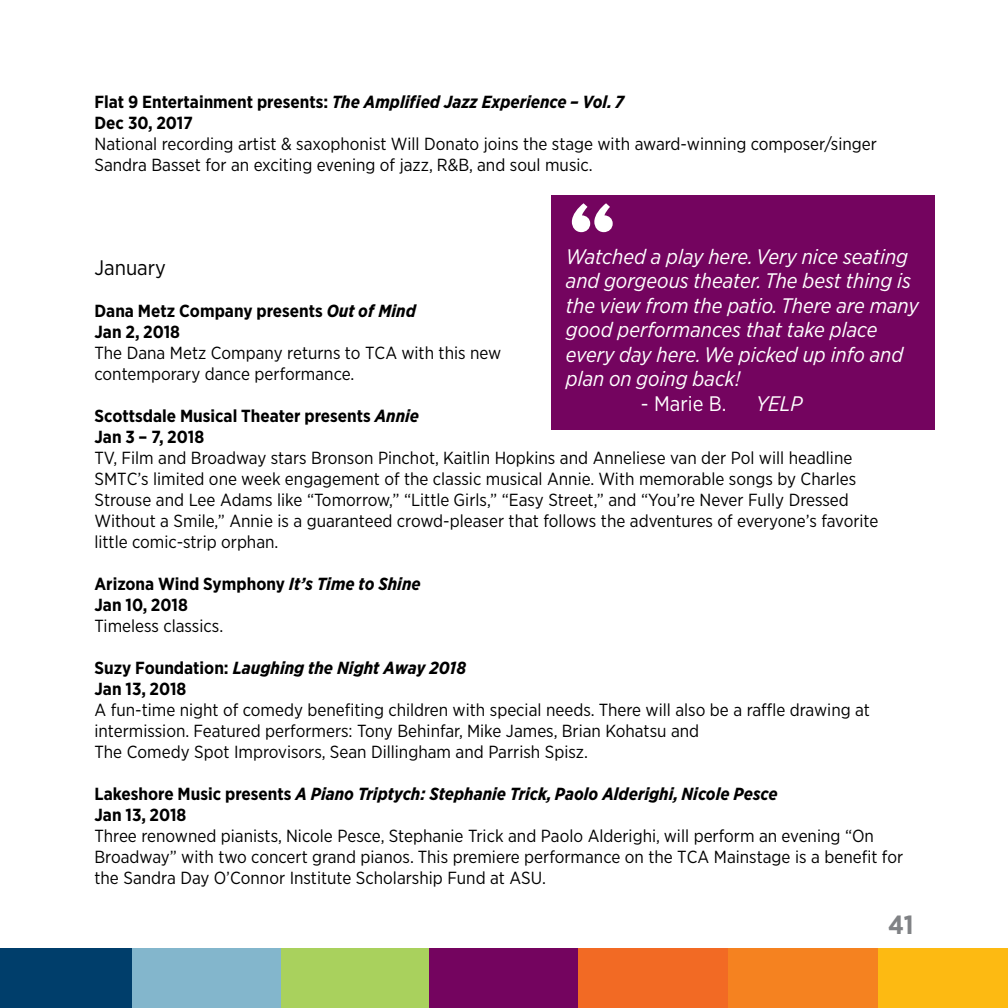
<style>
.page{position:relative;width:1008px;height:1008px;background:#fff}
.page>*{position:absolute;margin:0;border:0;box-sizing:border-box;transform-origin:0 0}
.t1{font:700 87.5px "Aachen Std";color:#fff}
.t2{font:700 26.25px "Gotham Narrow";color:#808285}
.t3{font:italic 21px/24.5px "Gotham Narrow";color:#fff}
.t4{font:21px "Gotham Narrow";color:#fff}
.t5{font:21px "Gotham Narrow";color:#000}
.t6{font:17.5px/21px "Gotham Narrow";color:#000}
.t7{font:700 17.5px/21px "Gotham Narrow";color:#000}
.t8{font:italic 700 17.5px/21px "Gotham Narrow";color:#000}
.s1{font-style:italic}
.s2{font-style:normal}
</style>
<div class="page">
<div style="left:0;top:948px;width:133px;height:60px;background:#003e6b"></div>
<div style="left:132px;top:948px;width:151px;height:60px;background:#83b6cc"></div>
<div style="left:281px;top:948px;width:151px;height:60px;background:#a9d15d"></div>
<div style="left:429px;top:948px;width:151px;height:60px;background:#74045f"></div>
<div style="left:578px;top:948px;width:151px;height:60px;background:#f26a24"></div>
<div style="left:728px;top:948px;width:151px;height:60px;background:#f58220"></div>
<div style="left:878px;top:948px;width:130px;height:60px;background:#fdba12"></div>
<div style="left:551px;top:195px;width:383px;height:235px;background:#74045f"></div>
<p class="t7" style="left:94px;top:92px;width:531px">Flat 9 Entertainment presents: <span class="s1">The Amplified Jazz Experience – Vol. 7<br></span>Dec 30, 2017</p>
<p class="t6" style="left:94px;top:133px;width:784px">National recording artist &amp; saxophonist Will Donato joins the stage with award-winning composer/singer<br>Sandra Basset for an exciting evening of jazz, R&amp;B, and soul music.</p>
<h1 class="t1" style="left:566px;top:180px;width:54px">“</h1>
<p class="t3" style="left:566px;top:244px;width:354px">Watched a play here. Very nice seating and gorgeous theater. The best thing is the view from the patio. There are many good performances that take place every day here. We picked up info and plan on going back!</p>
<p class="t4" style="left:641px;top:390px;width:87px">- Marie B.</p>
<p class="t3" style="left:756px;top:391px;width:48px">YELP</p>
<p class="t5" style="left:94px;top:255px;width:73px">January</p>
<p class="t7" style="left:94px;top:301px;width:323px">Dana Metz Company presents <span class="s1">Out of Mind<br></span>Jan 2, 2018</p>
<p class="t6" style="left:94px;top:342px;width:408px">The Dana Metz Company returns to TCA with this new contemporary dance performance.</p>
<p class="t7" style="left:94px;top:406px;width:326px">Scottsdale Musical Theater presents <span class="s1">Annie<br></span>Jan 3 – 7, 2018</p>
<p class="t6" style="left:94px;top:447px;width:785px">TV, Film and Broadway stars Bronson Pinchot, Kaitlin Hopkins and Anneliese van der Pol will headline SMTC’s limited one week engagement of the classic musical Annie. With memorable songs by Charles Strouse and Lee Adams like “Tomorrow,” “Little Girls,” “Easy Street,” and “You’re Never Fully Dressed Without a Smile,” Annie is a guaranteed crowd-pleaser that follows the adventures of everyone’s favorite little comic-strip orphan.</p>
<p class="t7" style="left:94px;top:574px;width:328px">Arizona Wind Symphony <span class="s1">It’s Time to Shine<br></span>Jan 10, 2018</p>
<p class="t6" style="left:94px;top:615px;width:130px">Timeless classics.</p>
<p class="t7" style="left:94px;top:658px;width:373px">Suzy Foundation: <span class="s1">Laughing the Night Away 2018<br></span>Jan 13, 2018</p>
<p class="t6" style="left:94px;top:699px;width:777px">A fun-time night of comedy benefiting children with special needs. There will also be a raffle drawing at intermission. Featured performers: Tony Behinfar, Mike James, Brian Kohatsu and<br>The Comedy Spot Improvisors, Sean Dillingham and Parrish Spisz.</p>
<p class="t8" style="left:94px;top:784px;width:685px"><span class="s2">Lakeshore Music presents</span> A Piano Triptych: Stephanie Trick, Paolo Alderighi, Nicole Pesce<br><span class="s2">Jan 13, 2018</span></p>
<p class="t6" style="left:94px;top:825px;width:810px">Three renowned pianists, Nicole Pesce, Stephanie Trick and Paolo Alderighi, will perform an evening “On<br>Broadway” with two concert grand pianos. This premiere performance on the TCA Mainstage is a benefit for the Sandra Day O’Connor Institute Scholarship Fund at ASU.</p>
<h2 class="t2" style="left:888px;top:908px;width:27px">41</h2>
</div>
